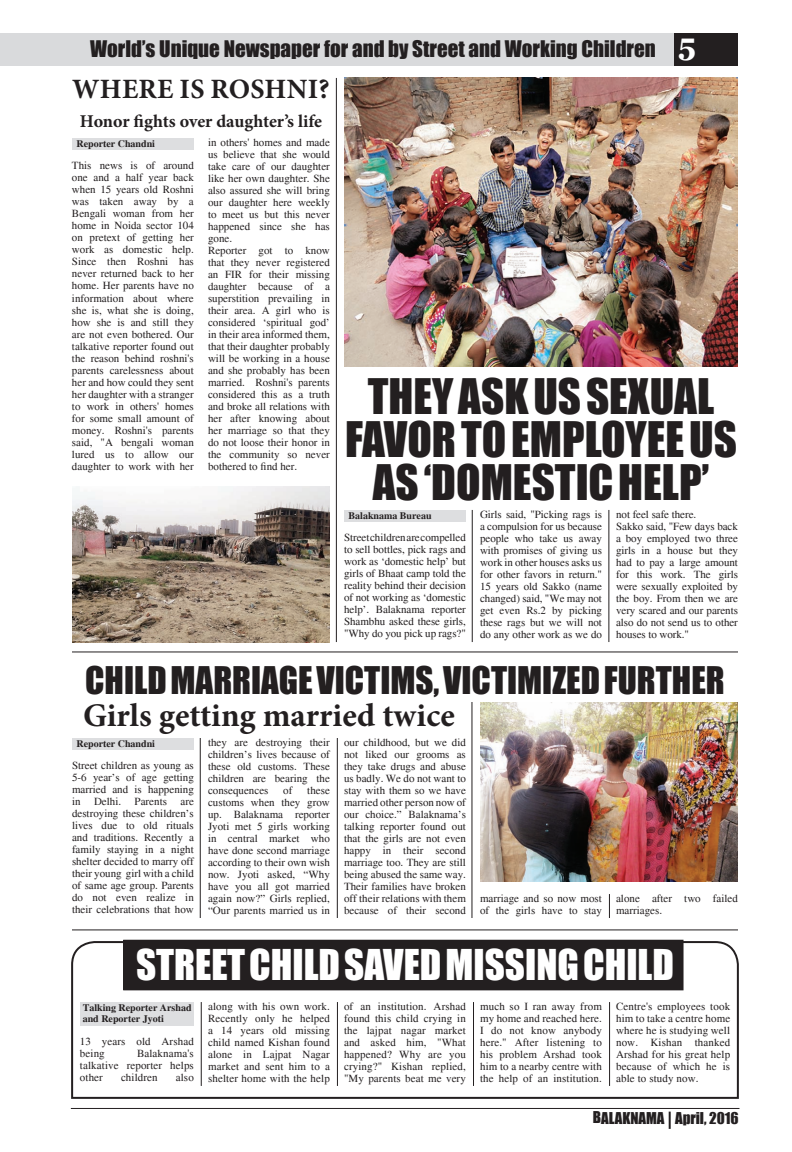
<style>
.page{position:relative;width:792px;height:1152px;background:#fff}
.page>*{position:absolute;margin:0;border:0;box-sizing:border-box;transform-origin:0 0}
.t1{font:45px/43px "Impact";color:#231f20;text-align:center}
.t2{font:39px "Impact";color:#fff}
.t3{font:35px "Impact";color:#231f20}
.t4{font:700 33px "Minion Pro";color:#231f20}
.t5{font:700 28px "Minion Pro";letter-spacing:.01em;color:#231f20}
.t6{font:21px "Impact";color:#231f20}
.t7{font:700 18px "Minion Pro";color:#231f20}
.t8{font:15px "Impact";letter-spacing:-.005em;color:#231f20}
.t9{font:11px/12px "Times";color:#231f20;text-align:justify}
.t10{font:700 10px/11px "Times";color:#231f20}
.s1{font-family:"Georgia";font-weight:700;font-size:30px;color:#fff}
</style>
<div class="page">
<svg style="left:669px;top:1112px;width:2px;height:17px"></svg>
<hr style="left:71px;top:1108px;width:668px;height:1px;background:#231f20">
<div style="left:0;top:33px;width:723px;height:33px;background:#d9dadc"></div>
<div style="left:674px;top:33px;width:64px;height:33px;background:#231f20"></div>
<div style="left:344px;top:510px;width:122px;height:12px;background:#dddee0"></div>
<div style="left:72px;top:138px;width:122px;height:12px;background:#dddee0"></div>
<img style="left:344px;top:78px;width:394px;height:288px">
<hr style="left:72px;top:652px;width:666px;height:1px;background:#231f20">
<hr style="left:72px;top:930px;width:666px;height:1px;background:#231f20">
<hr style="left:609px;top:510px;width:1px;height:132px;background:#231f20">
<hr style="left:472px;top:510px;width:1px;height:132px;background:#231f20">
<hr style="left:336px;top:78px;width:1px;height:564px;background:#231f20">
<img style="left:72px;top:486px;width:258px;height:156px">
<img style="left:480px;top:702px;width:258px;height:180px">
<div style="left:72px;top:738px;width:122px;height:12px;background:#dddee0"></div>
<hr style="left:200px;top:738px;width:1px;height:180px;background:#231f20">
<hr style="left:337px;top:738px;width:1px;height:180px;background:#231f20">
<hr style="left:472px;top:702px;width:1px;height:216px;background:#231f20">
<svg style="left:609px;top:894px;width:1px;height:24px"></svg>
<svg style="left:71px;top:940px;width:668px;height:159px"></svg>
<div style="left:124px;top:940px;width:559px;height:50px;background:#231f20"></div>
<hr style="left:201px;top:1002px;width:1px;height:84px;background:#231f20">
<hr style="left:337px;top:1002px;width:1px;height:84px;background:#231f20">
<hr style="left:473px;top:1002px;width:1px;height:84px;background:#231f20">
<hr style="left:609px;top:1002px;width:1px;height:84px;background:#231f20">
<h3 class="t6" style="left:90px;top:33px;width:608px">WORLD’S UNIQUE NEWSPAPER FOR AND BY STREET AND WORKING CHILDREN <span class="s1">5</span></h3>
<h3 class="t5" style="left:72px;top:70px;width:259px">Where is Roshni?</h3>
<h3 class="t7" style="left:80px;top:109px;width:243px">Honor fights over daughter’s life</h3>
<p class="t9" style="left:208px;top:136px;width:123px;text-align:left">in others' homes and made us believe that she would take care of our daughter like her own daughter. She also assured she will bring our daughter here weekly to meet us but this never happened since she has gone.<br>Reporter got to know that they never registered an FIR for their missing daughter because of a superstition prevailing in their area. A girl who is considered ‘spiritual god’ in their area informed them, that their daughter probably will be working in a house and she probably has been married. Roshni's parents considered this as a truth and broke all relations with her after knowing about her marriage so that they do not loose their honor in the community so never bothered to find her.</p>
<p class="t10" style="left:76px;top:139px;width:80px">Reporter Chandni</p>
<p class="t9" style="left:72px;top:160px;width:123px">This news is of around one and a half year back when 15 years old Roshni was taken away by a Bengali woman from her home in Noida sector 104 on pretext of getting her work as domestic help.<br>Since then Roshni has never returned back to her home. Her parents have no information about where she is, what she is doing, how she is and still they are not even bothered. Our talkative reporter found out the reason behind roshni's parents carelessness about her and how could they sent her daughter with a stranger to work in others' homes for some small amount of money. Roshni's parents said, "A bengali woman lured us to allow our daughter to work with her</p>
<h1 class="t1" style="left:345px;top:374px;width:393px">THEY ASK US SEXUAL<br>FAVOR TO EMPLOYEE US<br>AS ‘DOMESTIC HELP’</h1>
<p class="t9" style="left:480px;top:508px;width:123px">Girls said, "Picking rags is a compulsion for us because people who take us away with promises of giving us work in other houses asks us for other favors in return." 15 years old Sakko (name changed) said, "We may not get even Rs.2 by picking these rags but we will not do any other work as we do</p>
<p class="t9" style="left:616px;top:508px;width:123px;text-align:left">not feel safe there.<br>Sakko said, "Few days back a boy employed two three girls in a house but they had to pay a large amount for this work. The girls were sexually exploited by the boy. From then we are very scared and our parents also do not send us to other houses to work."</p>
<p class="t10" style="left:349px;top:511px;width:85px">Balaknama Bureau</p>
<p class="t9" style="left:344px;top:532px;width:123px">Street children are compelled to sell bottles, pick rags and work as ‘domestic help’ but girls of Bhaat camp told the reality behind their decision of not working as ‘domestic help’. Balaknama reporter Shambhu asked these girls, "Why do you pick up rags?"</p>
<h3 class="t3" style="left:85px;top:653px;width:641px">CHILD MARRIAGE VICTIMS, VICTIMIZED FURTHER</h3>
<h3 class="t4" style="left:83px;top:692px;width:373px">Girls getting married twice</h3>
<p class="t9" style="left:72px;top:760px;width:123px">Street children as young as 5-6 year’s of age getting married and is happening in Delhi. Parents are destroying these children’s lives due to old rituals and traditions. Recently a family staying in a night shelter decided to marry off their young girl with a child of same age group. Parents do not even realize in their celebrations that how</p>
<p class="t10" style="left:76px;top:739px;width:80px">Reporter Chandni</p>
<p class="t9" style="left:208px;top:736px;width:123px">they are destroying their children’s lives because of these old customs. These children are bearing the consequences</p>
<p class="t9" style="left:344px;top:736px;width:123px">our childhood, but we did not liked our grooms as they take drugs and abuse us badly. We do not want to stay with them so we have married other person now of our choice.” Balaknama’s talking reporter found out that the girls are not even happy in their second marriage too. They are still being abused the same way.<br>Their families have broken off their relations with them because of their second</p>
<p class="t9" style="left:208px;top:784px;width:123px;text-indent:99px">these customs when they grow up. Balaknama reporter Jyoti met 5 girls working in central market who have done second marriage according to their own wish now. Jyoti asked, “Why have you all got married again now?” Girls replied, “Our parents married us in</p>
<p class="t9" style="left:283px;top:784px;width:11px">of</p>
<p class="t9" style="left:480px;top:892px;width:123px">marriage and so now most of the girls have to stay</p>
<p class="t9" style="left:616px;top:892px;width:123px">alone after two failed marriages.</p>
<h2 class="t2" style="left:136px;top:934px;width:536px">STREET CHILD SAVED MISSING CHILD</h2>
<p class="t9" style="left:208px;top:1000px;width:123px">along with his own work.<br>Recently only he helped a 14 years old missing child named Kishan found alone in Lajpat Nagar market and sent him to a shelter home with the help</p>
<p class="t9" style="left:344px;top:1000px;width:123px">of an institution. Arshad found this child crying in the lajpat nagar market and asked him, "What happened? Why are you crying?" Kishan replied, "My parents beat me very</p>
<p class="t9" style="left:480px;top:1000px;width:123px">much so I ran away from my home and reached here.<br>I do not know anybody here." After listening to his problem Arshad took him to a nearby centre with the help of an institution.</p>
<p class="t9" style="left:616px;top:1000px;width:116px">Centre's employees took him to take a centre home where he is studying well now. Kishan thanked Arshad for his great help because of which he is able to study now.</p>
<p class="t10" style="left:83px;top:1003px;width:110px">Talking Reporter Arshad and Reporter Jyoti</p>
<p class="t9" style="left:80px;top:1036px;width:115px">13 years old Arshad being</p>
<p class="t9" style="left:80px;top:1048px;width:115px;text-indent:57px">Balaknama's talkative reporter helps other</p>
<p class="t9" style="left:121px;top:1072px;width:38px">children</p>
<p class="t9" style="left:176px;top:1072px;width:20px">also</p>
<h3 class="t8" style="left:593px;top:1106px;width:148px">BALAKNAMA APRIL, 2016</h3>
</div>
